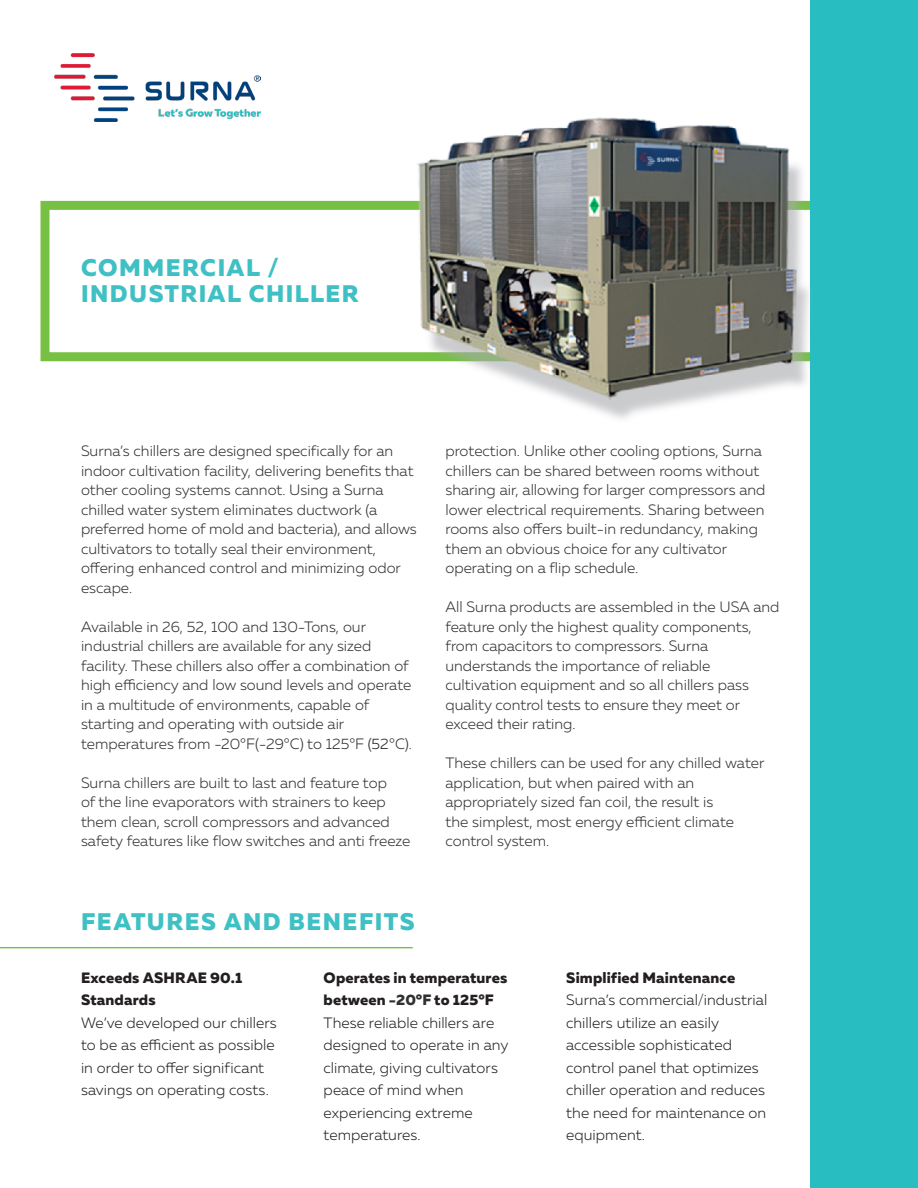
<style>
.page{position:relative;width:918px;height:1188px;background:#fff}
.page>*{position:absolute;margin:0;border:0;box-sizing:border-box;transform-origin:0 0}
.t1{font:800 24px/25.5px "Muller";letter-spacing:.06em;color:#3ec0c4}
.t2{font:300 15px/19.5px "Muller";color:#312f30}
.t3{font:300 15px/22.5px "Muller";letter-spacing:.005em;color:#231f20}
.t4{font:800 15px/22.5px "Muller";letter-spacing:.01em;color:#231f20}
.s1{color:#231f20}
.s2{color:#312f30}
</style>
<div class="page">
<svg style="left:40px;top:201px;width:375px;height:160px"></svg>
<div style="left:810px;top:0;width:108px;height:1188px;background:#28bec1"></div>
<hr style="left:0;top:947px;width:413px;height:1px;background:#76c043">
<img style="left:54px;top:54px;width:207px;height:67px">
<div style="left:422px;top:130px;width:393px;height:295px;background:#a8a9ad;opacity:.6"></div>
<img style="left:415px;top:117px;width:389px;height:308px">
<p class="t1" style="left:81px;top:255px;width:279px">COMMERCIAL /<br>INDUSTRIAL CHILLER</p>
<p class="t2" style="left:81px;top:441px;width:337px">Surna’s chillers are designed specifically for an indoor cultivation facility, delivering benefits that other cooling systems cannot. Using a Surna chilled water system eliminates ductwork (a preferred home of mold and bacteria), and allows cultivators to totally seal their environment, offering enhanced control and minimizing odor escape.</p>
<p class="t2" style="left:81px;top:617px;width:287px">Available in 26, 52, 100 and 130-Tons, our</p>
<p class="t2" style="left:81px;top:636px;width:333px">industrial chillers are available for any sized facility. These chillers also offer a combination of high efficiency and low sound levels and operate in a multitude of environments, capable of starting and operating with outside air temperatures from -20°F(-29°C) to 125°F <span class="s1">(52</span>°C).</p>
<p class="t2" style="left:81px;top:773px;width:331px">Surna chillers are built to last and feature top<br>of the line evaporators with strainers to keep them clean, scroll compressors and advanced safety features like flow switches and anti freeze</p>
<p class="t1" style="left:81px;top:909px;width:335px">FEATURES AND BENEFITS</p>
<p class="t2" style="left:446px;top:441px;width:322px">protection. Unlike other cooling options, Surna chillers can be shared between rooms without sharing air, allowing for larger compressors and lower electrical requirements. Sharing between rooms also offers built-in redundancy, making them an obvious choice for any cultivator</p>
<p class="t2" style="left:446px;top:558px;width:194px">operating on a flip schedule.</p>
<p class="t2" style="left:446px;top:597px;width:336px">All Surna products are assembled in the USA and feature only the highest quality components, from capacitors to compressors. Surna</p>
<p class="t2" style="left:446px;top:656px;width:305px">understands the importance of reliable cultivation equipment and so all chillers pass quality control tests to ensure they meet or exceed their rating.</p>
<p class="t2" style="left:446px;top:753px;width:320px">These chillers can be used for any chilled water application, but when paired with an appropriately sized fan coil, the result is<br>the simplest, most energy efficient climate control system.</p>
<p class="t4" style="left:81px;top:966px;width:163px">Exceeds ASHRAE 90.1<br>Standards</p>
<p class="t3" style="left:81px;top:1011px;width:197px">We’ve developed our chillers to be as efficient as possible in order to offer significant savings on operating costs.</p>
<p class="t4" style="left:324px;top:966px;width:185px">Operates in temperatures between <span class="s2">-20°F</span> to 125<span class="s2">°</span>F</p>
<p class="t3" style="left:324px;top:1011px;width:186px">These reliable chillers are designed to operate in any climate, giving cultivators peace of mind when experiencing extreme temperatures.</p>
<p class="t4" style="left:566px;top:966px;width:171px">Simplified Maintenance</p>
<p class="t3" style="left:566px;top:989px;width:203px">Surna’s commercial/industrial chillers utilize an easily accessible sophisticated control panel that optimizes chiller operation and reduces the need for maintenance on equipment.</p>
</div>
